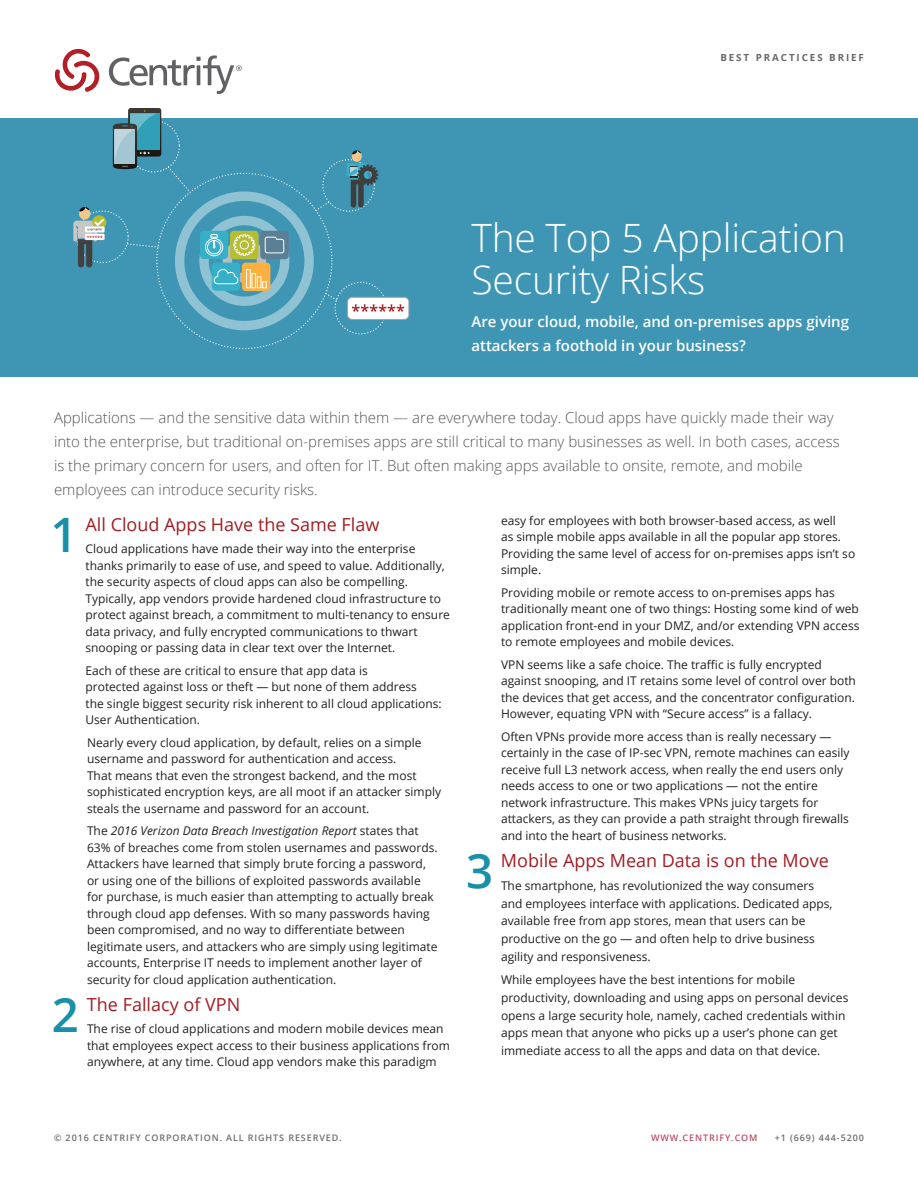
<style>
.page{position:relative;width:918px;height:1188px;background:#fff}
.page>*{position:absolute;margin:0;border:0;box-sizing:border-box;transform-origin:0 0}
.t1{font:600 47.4px "Open Sans";color:#1990a9}
.t2{font:300 39px/42px "Open Sans";letter-spacing:-.005em;color:#fff}
.t3{font:18px "Open Sans";color:#a11d23}
.t4{font:300 15px/24px "Open Sans";color:#55565a}
.t5{font:600 15px/24px "Open Sans";color:#fff}
.t6{font:12px/16.5px "Open Sans";color:#231f20}
.t7{font:700 9.75px "Open Sans";letter-spacing:.2em;color:#676967}
.t8{font:600 9px "Open Sans";letter-spacing:.1em;color:#6c6d70}
.t9{font:600 9px "Open Sans";letter-spacing:.1em;color:#c04d64}
.s1{font-style:italic}
</style>
<div class="page">
<svg style="left:55px;top:49px;width:45px;height:43px"></svg>
<svg style="left:109px;top:55px;width:133px;height:39px"></svg>
<div style="left:0;top:119px;width:918px;height:258px;background:#3f96b4"></div>
<div style="left:175px;top:192px;width:139px;height:138px;border:9px solid #fff;border-radius:50%"></div>
<div style="left:199px;top:216px;width:90px;height:90px;border:9px solid #fff;border-radius:50%"></div>
<div style="left:223px;top:239px;width:43px;height:44px;border:9px solid #bcbdc0;border-radius:50%"></div>
<div style="left:230px;top:231px;width:29px;height:28px;background:#b5bd34;border-radius:4px"></div>
<svg style="left:242px;top:263px;width:28px;height:28px"></svg>
<div style="left:246px;top:269px;width:5px;height:19px;border:1px solid #fff"></div>
<div style="left:252px;top:273px;width:4px;height:15px;border:1px solid #fff"></div>
<div style="left:257px;top:276px;width:4px;height:12px;border:1px solid #fff"></div>
<svg style="left:262px;top:282px;width:5px;height:6px"></svg>
<div style="left:212px;top:263px;width:28px;height:28px;background:#36afc8;border-radius:4px"></div>
<div style="left:260px;top:231px;width:29px;height:28px;background:#5b7f95;border-radius:4px"></div>
<svg style="left:264px;top:236px;width:20px;height:18px"></svg>
<div style="left:200px;top:231px;width:28px;height:28px;background:#36afc8;border-radius:4px"></div>
<svg style="left:205px;top:234px;width:50px;height:50px"></svg>
<div style="left:127px;top:120px;width:53px;height:53px;border:1px dashed #fff;border-radius:50%"></div>
<div style="left:322px;top:159px;width:53px;height:53px;border:1px dashed #fff;border-radius:50%"></div>
<div style="left:334px;top:282px;width:53px;height:52px;border:1px dashed #fff;border-radius:50%"></div>
<svg style="left:167px;top:165px;width:24px;height:29px"></svg>
<svg style="left:314px;top:200px;width:17px;height:11px"></svg>
<svg style="left:324px;top:292px;width:14px;height:10px"></svg>
<svg style="left:126px;top:243px;width:33px;height:6px"></svg>
<div style="left:347px;top:297px;width:62px;height:22px;background:#fff;border-radius:5px"></div>
<div style="left:347px;top:297px;width:62px;height:23px;border:1px solid #a3a3a2;border-radius:5px"></div>
<svg style="left:352px;top:304px;width:52px;height:8px"></svg>
<svg style="left:113px;top:108px;width:48px;height:61px"></svg>
<svg style="left:73px;top:207px;width:32px;height:60px"></svg>
<svg style="left:347px;top:150px;width:31px;height:58px"></svg>
<p class="t7" style="left:720px;top:51px;width:145px">BEST PRACTICES BRIEF</p>
<h2 class="t2" style="left:471px;top:216px;width:376px">The Top 5 Application<br>Security Risks</h2>
<p class="t5" style="left:471px;top:309px;width:379px">Are your cloud, mobile, and on-premises apps giving attackers a foothold in your business?</p>
<p class="t4" style="left:54px;top:406px;width:787px">Applications — and the sensitive data within them — are everywhere today. Cloud apps have quickly made their way into the enterprise, but traditional on-premises apps are still critical to many businesses as well. In both cases, access is the primary concern for users, and often for IT. But often making apps available to onsite, remote, and mobile employees can introduce security risks.</p>
<h1 class="t1" style="left:50px;top:502px;width:29px">1</h1>
<h3 class="t3" style="left:85px;top:512px;width:295px">All Cloud Apps Have the Same Flaw</h3>
<p class="t6" style="left:86px;top:540px;width:366px">Cloud applications have made their way into the enterprise thanks primarily to ease of use, and speed to value. Additionally, the security aspects of cloud apps can also be compelling.<br>Typically, app vendors provide hardened cloud infrastructure to protect against breach, a commitment to multi-tenancy to ensure data privacy, and fully encrypted communications to thwart snooping or passing data in clear text over the Internet.</p>
<p class="t6" style="left:86px;top:662px;width:358px">Each of these are critical to ensure that app data is<br>protected against loss or theft — but none of them address<br>the single biggest security risk inherent to all cloud applications:<br>User Authentication.</p>
<p class="t6" style="left:87px;top:734px;width:356px">Nearly every cloud application, by default, relies on a simple username and password for authentication and access.<br>That means that even the strongest backend, and the most sophisticated encryption keys, are all moot if an attacker simply steals the username and password for an account.</p>
<p class="t6" style="left:87px;top:822px;width:352px">The <span class="s1">2016 Verizon Data Breach Investigation Report</span> states that 63% of breaches come from stolen usernames and passwords.<br>Attackers have learned that simply brute forcing a password, or using one of the billions of exploited passwords available for purchase, is much easier than attempting to actually break through cloud app defenses. With so many passwords having been compromised, and no way to differentiate between legitimate users, and attackers who are simply using legitimate accounts, Enterprise IT needs to implement another layer of security for cloud application authentication.</p>
<h1 class="t1" style="left:52px;top:982px;width:29px">2</h1>
<h3 class="t3" style="left:87px;top:992px;width:155px">The Fallacy of VPN</h3>
<p class="t6" style="left:87px;top:1020px;width:364px">The rise of cloud applications and modern mobile devices mean that employees expect access to their business applications from anywhere, at any time. Cloud app vendors make this paradigm</p>
<p class="t6" style="left:501px;top:512px;width:356px">easy for employees with both browser-based access, as well<br>as simple mobile apps available in all the popular app stores.<br>Providing the same level of access for on-premises apps isn’t so simple.</p>
<p class="t6" style="left:501px;top:584px;width:360px">Providing mobile or remote access to on-premises apps has traditionally meant one of two things: Hosting some kind of web application front-end in your DMZ, and/or extending VPN access to remote employees and mobile devices.</p>
<p class="t6" style="left:501px;top:656px;width:356px">VPN seems like a safe choice. The traffic is fully encrypted against snooping, and IT retains some level of control over both the devices that get access, and the concentrator configuration.<br>However, equating VPN with “Secure access” is a fallacy.</p>
<p class="t6" style="left:501px;top:728px;width:350px">Often VPNs provide more access than is really necessary — certainly in the case of IP-sec VPN, remote machines can easily receive full L3 network access, when really the end users only needs access to one or two applications — not the entire network infrastructure. This makes VPNs juicy targets for attackers, as they can provide a path straight through firewalls and into the heart of business networks.</p>
<h1 class="t1" style="left:466px;top:838px;width:29px">3</h1>
<h3 class="t3" style="left:501px;top:848px;width:329px">Mobile Apps Mean Data is on the Move</h3>
<p class="t6" style="left:501px;top:877px;width:333px;line-height:17.7px">The smartphone, has revolutionized the way consumers and employees interface with applications. Dedicated apps, available free from app stores, mean that users can be productive on the go — and often help to drive business agility and responsiveness.</p>
<p class="t6" style="left:501px;top:971px;width:349px;line-height:17.7px">While employees have the best intentions for mobile productivity, downloading and using apps on personal devices opens a large security hole, namely, cached credentials within apps mean that anyone who picks up a user’s phone can get immediate access to all the apps and data on that device.</p>
<p class="t8" style="left:54px;top:1131px;width:289px">© 2016 CENTRIFY CORPORATION. ALL RIGHTS RESERVED.</p>
<p class="t9" style="left:651px;top:1131px;width:108px">WWW.CENTRIFY.COM</p>
<p class="t8" style="left:775px;top:1131px;width:91px">+1 (669) 444-5200</p>
</div>
